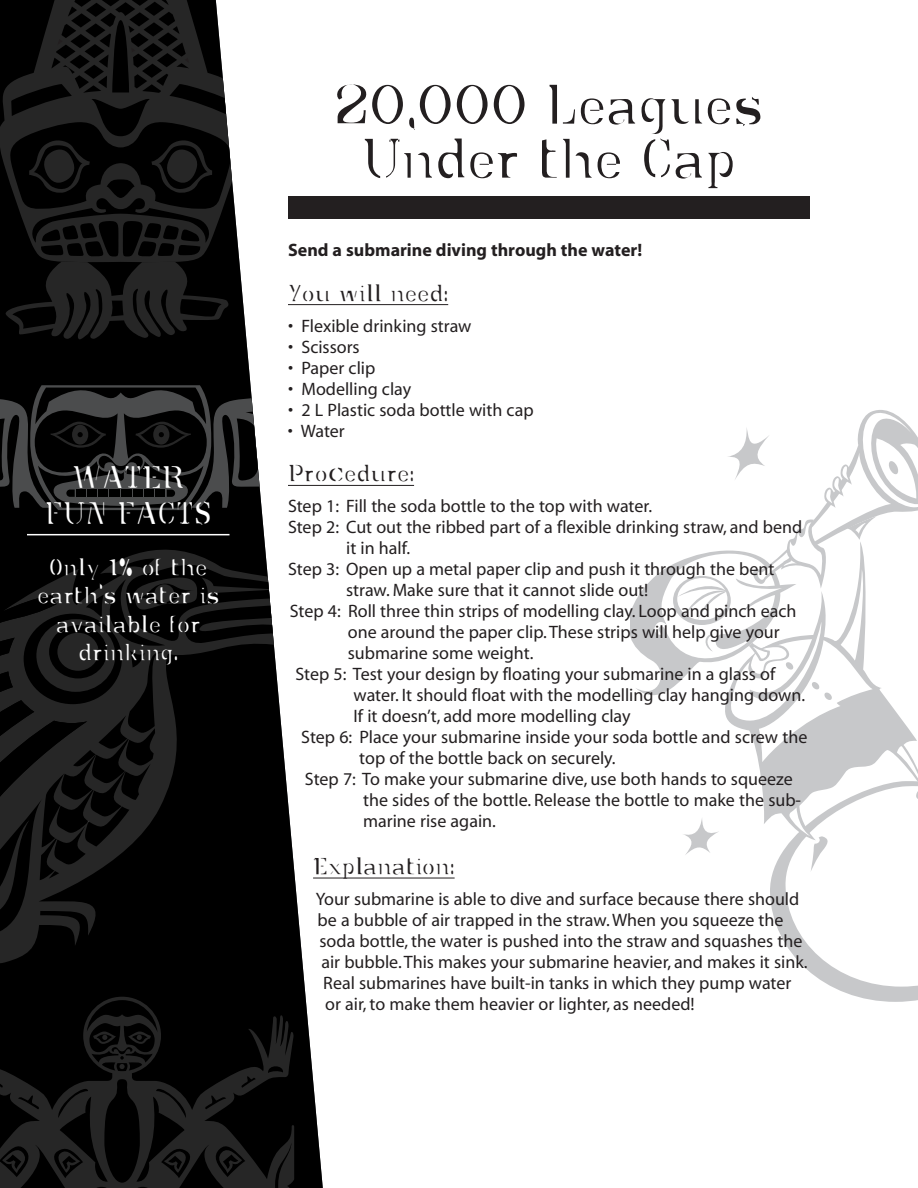
<style>
.page{position:relative;width:918px;height:1188px;background:#fff}
.page>*{position:absolute;margin:0;border:0;box-sizing:border-box;transform-origin:0 0}
.t1{font:64.5px/54px "Dumpster";letter-spacing:-.02em;color:#231f20;text-align:center}
.t2{font:36px/36px "Dumpster";color:#fff;text-align:center}
.t3{font:27px/28.5px "Dumpster";color:#fff;text-align:center}
.t4{font:27px "Dumpster";color:#231f20}
.t5{font:18px "Myriad";color:#231f20}
.t6{font:700 18px "Myriad";color:#231f20}
</style>
<div class="page">
<svg style="left:630px;top:410px;width:288px;height:592px"></svg>
<div style="left:288px;top:196px;width:522px;height:23px;background:#231f20"></div>
<hr style="left:288px;top:304px;width:160px;height:1px;background:#231f20">
<hr style="left:288px;top:485px;width:126px;height:1px;background:#231f20">
<hr style="left:313px;top:878px;width:142px;height:1px;background:#231f20">
<svg style="left:0;top:262px;width:324px;height:926px"></svg>
<svg style="left:0;top:372px;width:324px;height:138px"></svg>
<svg style="left:0;top:531px;width:313px;height:520px;fill:#000"></svg>
<svg style="left:0;top:558px;width:306px;height:630px;background:#151515"></svg>
<svg style="left:0;top:0;width:240px;height:262px"></svg>
<svg style="left:6px;top:0;width:227px;height:339px;background:#161616"></svg>
<hr style="left:27px;top:534px;width:203px;height:1px;background:#fff">
<h2 class="t2" style="left:45px;top:462px;width:169px">WATER<br>FUN FACTS</h2>
<h3 class="t3" style="left:37px;top:555px;width:184px">Only 1% of the earth’s water is available for drinking.</h3>
<h1 class="t1" style="left:333px;top:82px;width:432px">20,000 Leagues<br>Under the Cap</h1>
<p class="t6" style="left:288px;top:243px;width:356px">Send a submarine diving through the water!</p>
<h3 class="t4" style="left:288px;top:283px;width:162px">You will need:</h3>
<p class="t5" style="left:288px;top:319px;width:185px">• Flexible drinking straw</p>
<p class="t5" style="left:288px;top:340px;width:73px">• Scissors</p>
<p class="t5" style="left:288px;top:361px;width:89px">• Paper clip</p>
<p class="t5" style="left:288px;top:382px;width:125px">• Modelling clay</p>
<p class="t5" style="left:288px;top:403px;width:247px">• 2 L Plastic soda bottle with cap</p>
<p class="t5" style="left:288px;top:424px;width:58px">• Water</p>
<h3 class="t4" style="left:288px;top:464px;width:128px">Procedure:</h3>
<p class="t5" style="left:288px;top:500px;width:366px">Step 1: Fill the soda bottle to the top with water.</p>
<p class="t5" style="left:288px;top:521px;width:516px">Step 2: Cut out the ribbed part of a flexible drinking straw, and bend</p>
<p class="t5" style="left:346px;top:542px;width:66px">it in half.</p>
<p class="t5" style="left:288px;top:563px;width:488px">Step 3: Open up a metal paper clip and push it through the bent</p>
<p class="t5" style="left:346px;top:584px;width:304px">straw. Make sure that it cannot slide out!</p>
<p class="t5" style="left:290px;top:605px;width:508px">Step 4: Roll three thin strips of modelling clay. Loop and pinch each</p>
<p class="t5" style="left:348px;top:626px;width:433px">one around the paper clip.These strips will help give your</p>
<p class="t5" style="left:348px;top:647px;width:187px">submarine some weight.</p>
<p class="t5" style="left:296px;top:668px;width:481px">Step 5: Test your design by floating your submarine in a glass of</p>
<p class="t5" style="left:354px;top:689px;width:453px">water. It should float with the modelling clay hanging down.</p>
<p class="t5" style="left:354px;top:710px;width:279px">If it doesn’t, add more modelling clay</p>
<p class="t5" style="left:301px;top:731px;width:508px">Step 6: Place your submarine inside your soda bottle and screw the</p>
<p class="t5" style="left:359px;top:752px;width:258px">top of the bottle back on securely.</p>
<p class="t5" style="left:305px;top:773px;width:489px">Step 7: To make your submarine dive, use both hands to squeeze</p>
<p class="t5" style="left:363px;top:794px;width:440px">the sides of the bottle. Release the bottle to make the sub-</p>
<p class="t5" style="left:363px;top:815px;width:134px">marine rise again.</p>
<h3 class="t4" style="left:313px;top:856px;width:143px">Explanation:</h3>
<p class="t5" style="left:316px;top:892px;width:485px">Your submarine is able to dive and surface because there should</p>
<p class="t5" style="left:318px;top:913px;width:467px">be a bubble of air trapped in the straw.When you squeeze the</p>
<p class="t5" style="left:319px;top:934px;width:485px">soda bottle, the water is pushed into the straw and squashes the</p>
<p class="t5" style="left:321px;top:955px;width:488px">air bubble.This makes your submarine heavier, and makes it sink.</p>
<p class="t5" style="left:323px;top:976px;width:470px">Real submarines have built-in tanks in which they pump water</p>
<p class="t5" style="left:325px;top:997px;width:371px">or air, to make them heavier or lighter, as needed!</p>
</div>
